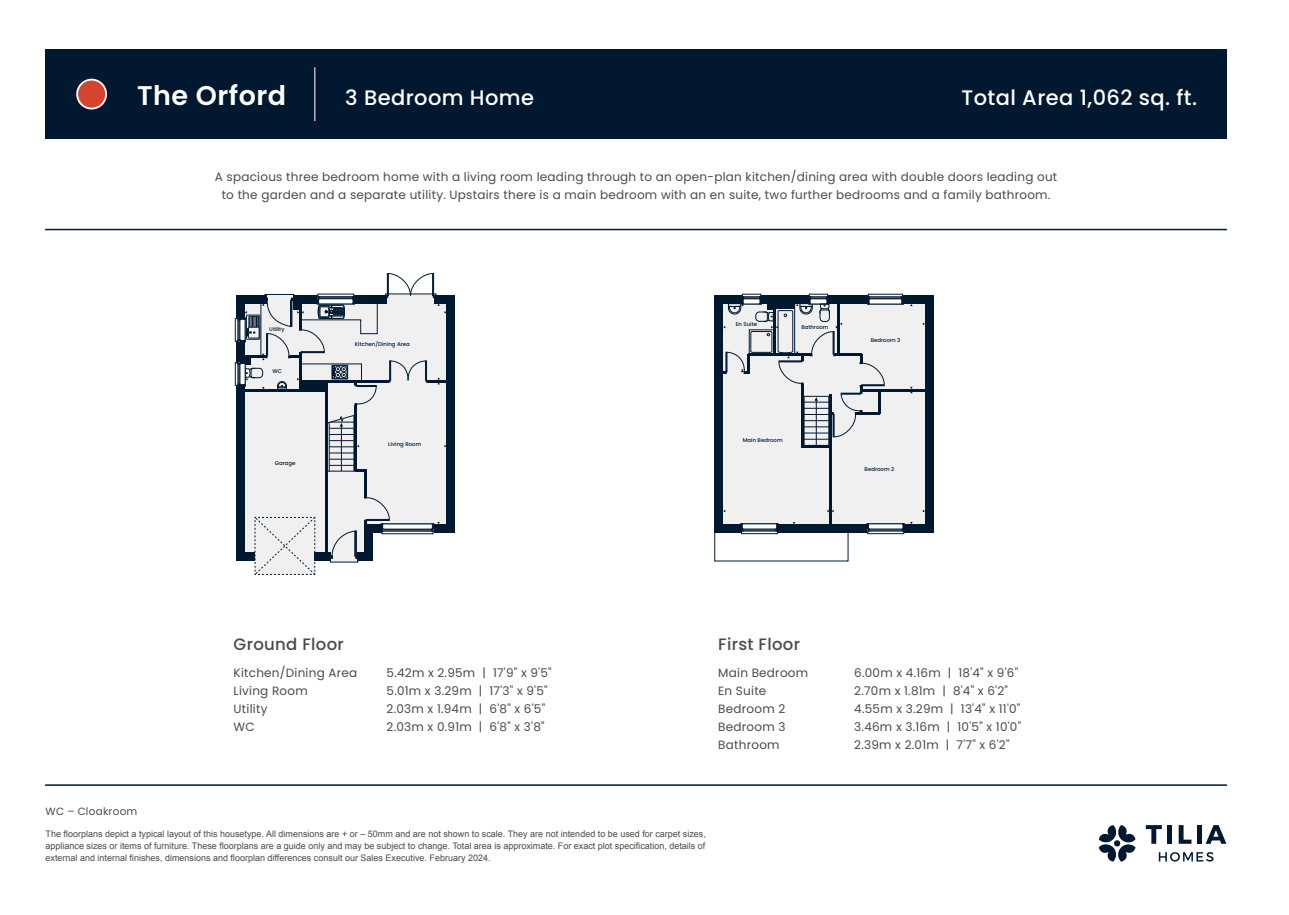
<style>
.page{position:relative;width:1289px;height:915px;background:#fff}
.page>*{position:absolute;margin:0;border:0;box-sizing:border-box;transform-origin:0 0}
.t1{font:600 27px "Poppins";letter-spacing:.02em;color:#fff}
.t2{font:500 21px "Poppins";letter-spacing:.02em;color:#fff}
.t3{font:500 16.5px "Poppins";letter-spacing:.02em;color:#4a4a49}
.t4{font:500 15.15px "Poppins";color:#001930}
.t5{font:500 15px "Poppins";color:#001930}
.t6{font:12px/18px "Poppins";letter-spacing:.02em;color:#4a4a49;text-align:center}
.t7{font:10.5px "Poppins";letter-spacing:.02em;color:#4a4a49}
.t8{font:9px/12px "Arial";color:#4a4a49;text-align:justify}
.t9{font:500 5.4px "Poppins";color:#001930}
</style>
<div class="page">
<hr style="left:45px;top:784px;width:1181px;height:1px;background:#001930">
<hr style="left:45px;top:229px;width:1181px;height:1px;background:#001930">
<svg style="left:1145px;top:825px;width:16px;height:18px"></svg>
<div style="left:1167px;top:824px;width:5px;height:19px;background:#001930"></div>
<svg style="left:1178px;top:825px;width:13px;height:18px"></svg>
<div style="left:1196px;top:824px;width:5px;height:19px;background:#001930"></div>
<svg style="left:1206px;top:825px;width:20px;height:18px"></svg>
<svg style="left:1158px;top:852px;width:55px;height:9px"></svg>
<svg style="left:1098px;top:825px;width:37px;height:36px"></svg>
<div style="left:45px;top:49px;width:1181px;height:90px;background:#001930"></div>
<hr style="left:314px;top:67px;width:1px;height:54px;background:#b2b4bc">
<div style="left:77px;top:80px;width:29px;height:29px;background:#d4442f;border-radius:50%"></div>
<div style="left:76px;top:79px;width:31px;height:30px;border:2px solid #fff;border-radius:50%"></div>
<svg style="left:245px;top:294px;width:203px;height:268px;fill:#f0f0f0"></svg>
<div style="left:236px;top:295px;width:9px;height:26px;background:#001930"></div>
<div style="left:239px;top:295px;width:27px;height:8px;background:#001930"></div>
<div style="left:293px;top:295px;width:25px;height:8px;background:#001930"></div>
<div style="left:352px;top:295px;width:34px;height:8px;background:#001930"></div>
<div style="left:434px;top:295px;width:21px;height:8px;background:#001930"></div>
<div style="left:236px;top:339px;width:9px;height:26px;background:#001930"></div>
<div style="left:236px;top:383px;width:9px;height:178px;background:#001930"></div>
<div style="left:240px;top:552px;width:15px;height:9px;background:#001930"></div>
<div style="left:315px;top:552px;width:16px;height:9px;background:#001930"></div>
<div style="left:357px;top:552px;width:16px;height:9px;background:#001930"></div>
<div style="left:365px;top:524px;width:19px;height:8px;background:#001930"></div>
<div style="left:432px;top:524px;width:22px;height:8px;background:#001930"></div>
<div style="left:446px;top:296px;width:9px;height:236px;background:#001930"></div>
<div style="left:364px;top:524px;width:9px;height:31px;background:#001930"></div>
<hr style="left:326px;top:382px;width:2px;height:172px;background:#001930">
<hr style="left:355px;top:404px;width:2px;height:66px;background:#001930">
<hr style="left:300px;top:380px;width:89px;height:2px;background:#001930">
<hr style="left:364px;top:469px;width:2px;height:28px;background:#001930">
<div style="left:235px;top:318px;width:5px;height:23px;background:#566676"></div>
<div style="left:235px;top:318px;width:5px;height:23px;border:1px solid #001930"></div>
<div style="left:235px;top:362px;width:5px;height:23px;background:#61707e"></div>
<div style="left:235px;top:362px;width:5px;height:23px;border:1px solid #001930"></div>
<svg style="left:318px;top:294px;width:36px;height:4px"></svg>
<div style="left:265px;top:294px;width:29px;height:2px;border:1px solid #001930"></div>
<svg style="left:330px;top:530px;width:27px;height:28px"></svg>
<svg style="left:255px;top:517px;width:60px;height:58px"></svg>
<svg style="left:328px;top:414px;width:38px;height:59px"></svg>
<svg style="left:442px;top:444px;width:4px;height:4px"></svg>
<svg style="left:385px;top:273px;width:61px;height:43px"></svg>
<svg style="left:388px;top:360px;width:58px;height:26px"></svg>
<svg style="left:363px;top:496px;width:77px;height:35px"></svg>
<svg style="left:238px;top:297px;width:139px;height:109px"></svg>
<div style="left:723px;top:303px;width:202px;height:221px;background:#f0f0f0"></div>
<div style="left:717px;top:295px;width:26px;height:8px;background:#001930"></div>
<div style="left:760px;top:295px;width:50px;height:8px;background:#001930"></div>
<div style="left:826px;top:295px;width:44px;height:8px;background:#001930"></div>
<div style="left:900px;top:295px;width:33px;height:8px;background:#001930"></div>
<div style="left:714px;top:295px;width:9px;height:237px;background:#001930"></div>
<div style="left:719px;top:524px;width:24px;height:8px;background:#001930"></div>
<div style="left:774px;top:524px;width:96px;height:8px;background:#001930"></div>
<div style="left:901px;top:524px;width:31px;height:8px;background:#001930"></div>
<div style="left:925px;top:295px;width:8px;height:237px;background:#001930"></div>
<hr style="left:829px;top:394px;width:2px;height:132px;background:#001930">
<hr style="left:860px;top:389px;width:67px;height:2px;background:#001930">
<svg style="left:742px;top:294px;width:18px;height:5px"></svg>
<svg style="left:809px;top:294px;width:18px;height:5px"></svg>
<svg style="left:868px;top:294px;width:34px;height:5px"></svg>
<svg style="left:738px;top:523px;width:40px;height:8px"></svg>
<div style="left:714px;top:532px;width:134px;height:29px;border:1px solid #001930"></div>
<svg style="left:824px;top:509px;width:9px;height:4px"></svg>
<svg style="left:918px;top:509px;width:7px;height:4px"></svg>
<svg style="left:918px;top:322px;width:7px;height:5px"></svg>
<svg style="left:789px;top:522px;width:6px;height:2px"></svg>
<svg style="left:863px;top:522px;width:49px;height:9px"></svg>
<svg style="left:723px;top:297px;width:189px;height:150px"></svg>
<h1 class="t1" style="left:137px;top:80px;width:151px">The Orford</h1>
<h2 class="t2" style="left:345px;top:86px;width:190px">3 Bedroom Home</h2>
<h2 class="t2" style="left:961px;top:86px;width:237px">Total Area 1,062 sq. ft.</h2>
<p class="t6" style="left:215px;top:168px;width:844px">A spacious three bedroom home with a living room leading through to an open-plan kitchen/dining area with double doors leading out to the garden and a separate utility. Upstairs there is a main bedroom with an en suite, two further bedrooms and a family bathroom.</p>
<p class="t9" style="left:269px;top:326px;width:17px">Utility</p>
<p class="t9" style="left:269px;top:328px;width:17px">Utility</p>
<p class="t9" style="left:272px;top:368px;width:11px">WC</p>
<p class="t9" style="left:272px;top:370px;width:11px">WC</p>
<p class="t9" style="left:275px;top:460px;width:22px">Garage</p>
<p class="t9" style="left:275px;top:461px;width:22px">Garage</p>
<p class="t9" style="left:355px;top:341px;width:57px">Kitchen/Dining Area</p>
<p class="t9" style="left:354px;top:343px;width:56px">Kitchen/Dining Area</p>
<p class="t9" style="left:388px;top:440px;width:34px">Living Room</p>
<p class="t9" style="left:387px;top:442px;width:34px">Living Room</p>
<p class="t9" style="left:735px;top:321px;width:23px">En Suite</p>
<p class="t9" style="left:733px;top:324px;width:23px">En Suite</p>
<p class="t9" style="left:801px;top:323px;width:29px">Bathroom</p>
<p class="t9" style="left:798px;top:326px;width:28px">Bathroom</p>
<p class="t9" style="left:870px;top:337px;width:31px">Bedroom 3</p>
<p class="t9" style="left:866px;top:339px;width:31px">Bedroom 3</p>
<p class="t9" style="left:742px;top:436px;width:41px">Main Bedroom</p>
<p class="t9" style="left:740px;top:438px;width:41px">Main Bedroom</p>
<p class="t9" style="left:864px;top:466px;width:31px">Bedroom 2</p>
<p class="t9" style="left:860px;top:467px;width:31px">Bedroom 2</p>
<h3 class="t3" style="left:233px;top:634px;width:112px">Ground Floor</h3>
<p class="t6" style="left:233px;top:664px;width:125px">Kitchen/Dining Area</p>
<p class="t6" style="left:386px;top:664px;width:167px">5.42m x 2.95m | 17'9" x 9'5"</p>
<p class="t6" style="left:233px;top:682px;width:76px">Living Room</p>
<p class="t6" style="left:386px;top:682px;width:163px">5.01m x 3.29m | 17'3" x 9'5"</p>
<p class="t6" style="left:233px;top:700px;width:35px">Utility</p>
<p class="t6" style="left:386px;top:700px;width:160px">2.03m x 1.94m | 6'8" x 6'5"</p>
<p class="t6" style="left:233px;top:718px;width:23px">WC</p>
<p class="t6" style="left:386px;top:718px;width:160px">2.03m x 0.91m | 6'8" x 3'8"</p>
<p class="t5" style="left:486px;top:671px;width:62px">ORFORD</p>
<p class="t4" style="left:488px;top:672px;width:63px">ORFORD</p>
<h3 class="t3" style="left:718px;top:634px;width:83px">First Floor</h3>
<p class="t6" style="left:718px;top:664px;width:91px">Main Bedroom</p>
<p class="t6" style="left:854px;top:664px;width:165px">6.00m x 4.16m | 18'4" x 9'6"</p>
<p class="t6" style="left:718px;top:682px;width:50px">En Suite</p>
<p class="t6" style="left:854px;top:682px;width:155px">2.70m x 1.81m | 8'4" x 6'2"</p>
<p class="t6" style="left:718px;top:700px;width:69px">Bedroom 2</p>
<p class="t6" style="left:854px;top:700px;width:168px">4.55m x 3.29m | 13'4" x 11'0"</p>
<p class="t6" style="left:718px;top:718px;width:69px">Bedroom 3</p>
<p class="t6" style="left:854px;top:718px;width:168px">3.46m x 3.16m | 10'5" x 10'0"</p>
<p class="t6" style="left:718px;top:736px;width:63px">Bathroom</p>
<p class="t6" style="left:854px;top:736px;width:157px">2.39m x 2.01m | 7'7" x 6'2"</p>
<p class="t7" style="left:46px;top:804px;width:93px">WC – Cloakroom</p>
<p class="t8" style="left:46px;top:828px;width:661px">The floorplans depict a typical layout of this housetype. All dimensions are + or – 50mm and are not shown to scale. They are not intended to be used for carpet sizes, appliance sizes or items of furniture. These floorplans are a guide only and may be subject to change. Total area is approximate. For exact plot specification, details of external and internal finishes, dimensions and floorplan differences consult our Sales Executive. February 2024.</p>
</div>
